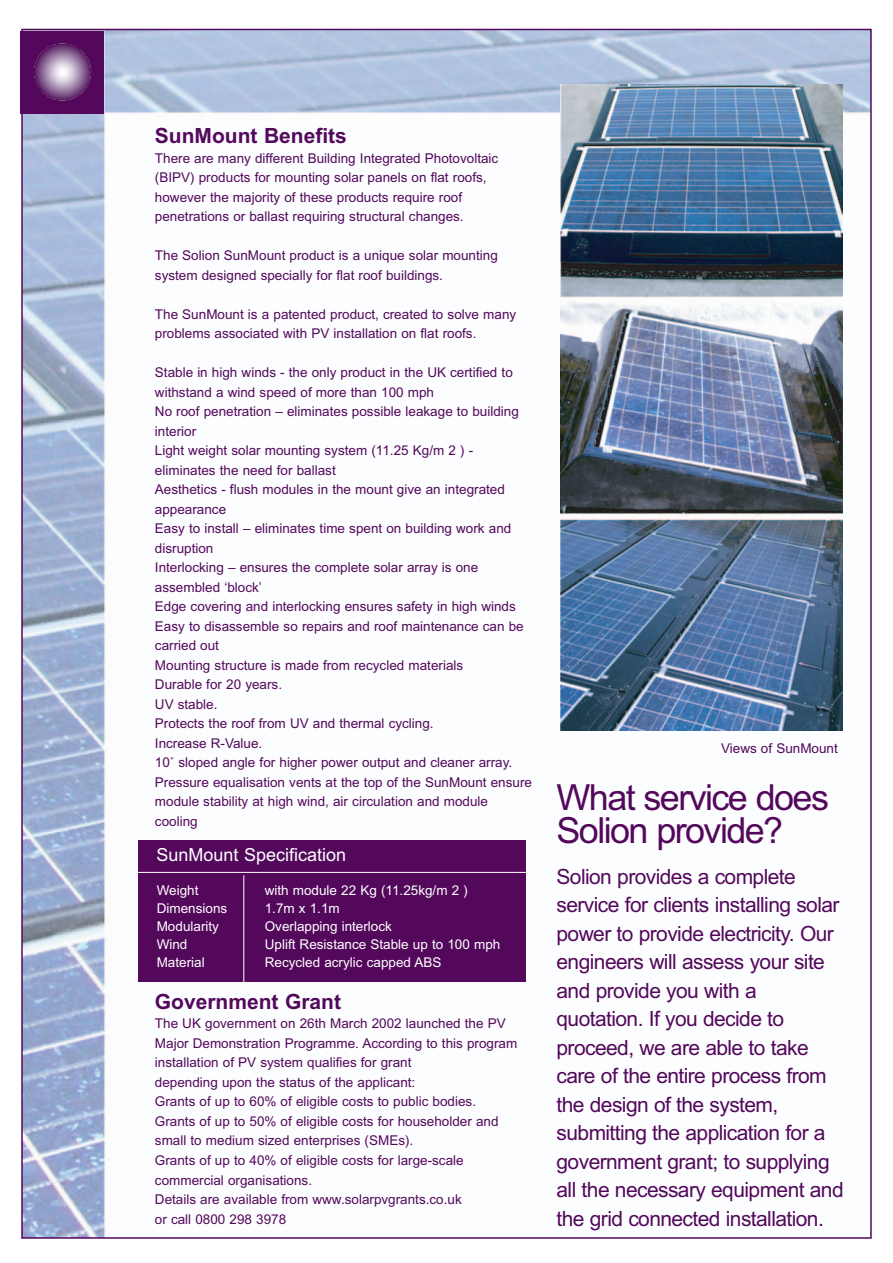
<style>
.page{position:relative;width:893px;height:1263px;background:#fff}
.page>*{position:absolute;margin:0;border:0;box-sizing:border-box;transform-origin:0 0}
.t1{font:36px/33px "Arial";letter-spacing:-.045em;color:#53085b}
.t2{font:21px/28.5px "Arial";letter-spacing:-.03em;color:#53085b}
.t3{font:700 21px "Arial";color:#53085b}
.t4{font:18px "Arial";color:#fff}
.t5{font:13.5px/19.5px "Arial";color:#53085b}
.t6{font:13.5px "Arial";color:#fff}
</style>
<div class="page">
<img style="left:24px;top:32px;width:637px;height:627px">
<img style="left:661px;top:32px;width:208px;height:82px">
<img style="left:24px;top:659px;width:82px;height:577px">
<div style="left:138px;top:840px;width:388px;height:142px;background:#53085b"></div>
<hr style="left:136px;top:872px;width:391px;height:1px;background:#fff">
<hr style="left:244px;top:875px;width:1px;height:110px;background:#fff">
<img style="left:560px;top:84px;width:283px;height:647px">
<div style="left:21px;top:31px;width:83px;height:83px;background:#53085b"></div>
<svg style="left:34px;top:43px;width:57px;height:57px;background:#95739e"></svg>
<h2 class="t3" style="left:155px;top:124px;width:193px">SunMount Benefits</h2>
<p class="t5" style="left:155px;top:148px;width:345px">There are many different Building Integrated Photovoltaic (BIPV) products for mounting solar panels on flat roofs, however the majority of these products require roof penetrations or ballast requiring structural changes.</p>
<p class="t5" style="left:155px;top:246px;width:344px">The Solion SunMount product is a unique solar mounting system designed specially for flat roof buildings.</p>
<p class="t5" style="left:155px;top:304px;width:363px">The SunMount is a patented product, created to solve many problems associated with PV installation on flat roofs.</p>
<p class="t5" style="left:155px;top:363px;width:379px">Stable in high winds - the only product in the UK certified to withstand a wind speed of more than 100 mph<br>No roof penetration – eliminates possible leakage to building interior<br>Light weight solar mounting system (11.25 Kg/m 2 ) - eliminates the need for ballast<br>Aesthetics - flush modules in the mount give an integrated appearance<br>Easy to install – eliminates time spent on building work and disruption<br>Interlocking – ensures the complete solar array is one assembled ‘block’<br>Edge covering and interlocking ensures safety in high winds Easy to disassemble so repairs and roof maintenance can be carried out<br>Mounting structure is made from recycled materials<br>Durable for 20 years.<br>UV stable.<br>Protects the roof from UV and thermal cycling.<br>Increase R-Value.<br>10˚ sloped angle for higher power output and cleaner array.<br>Pressure equalisation vents at the top of the SunMount ensure module stability at high wind, air circulation and module cooling</p>
<h3 class="t4" style="left:157px;top:844px;width:191px">SunMount Specification</h3>
<p class="t6" style="left:157px;top:883px;width:43px">Weight</p>
<p class="t6" style="left:265px;top:883px;width:205px">with module 22 Kg (11.25kg/m 2 )</p>
<p class="t6" style="left:157px;top:901px;width:72px">Dimensions</p>
<p class="t6" style="left:265px;top:901px;width:77px">1.7m x 1.1m</p>
<p class="t6" style="left:157px;top:919px;width:64px">Modularity</p>
<p class="t6" style="left:265px;top:919px;width:129px">Overlapping interlock</p>
<p class="t6" style="left:157px;top:937px;width:32px">Wind</p>
<p class="t6" style="left:265px;top:937px;width:237px">Uplift Resistance Stable up to 100 mph</p>
<p class="t6" style="left:157px;top:955px;width:50px">Material</p>
<p class="t6" style="left:265px;top:955px;width:178px">Recycled acrylic capped ABS</p>
<h2 class="t3" style="left:155px;top:989px;width:188px">Government Grant</h2>
<p class="t5" style="left:155px;top:1014px;width:364px">The UK government on 26th March 2002 launched the PV Major Demonstration Programme. According to this program installation of PV system qualifies for grant<br>depending upon the status of the applicant:<br>Grants of up to 60% of eligible costs to public bodies.<br>Grants of up to 50% of eligible costs for householder and small to medium sized enterprises (SMEs).<br>Grants of up to 40% of eligible costs for large-scale commercial organisations.<br>Details are available from www.solarpvgrants.co.uk<br>or call 0800 298 3978</p>
<p class="t5" style="left:721px;top:739px;width:118px">Views of SunMount</p>
<h1 class="t1" style="left:557px;top:781px;width:274px">What service does<br>Solion provide?</h1>
<p class="t2" style="left:557px;top:862px;width:289px">Solion provides a complete service for clients installing solar power to provide electricity. Our engineers will assess your site and provide you with a quotation. If you decide to proceed, we are able to take care of the entire process from the design of the system, submitting the application for a government grant; to supplying all the necessary equipment and the grid connected installation.</p>
</div>
